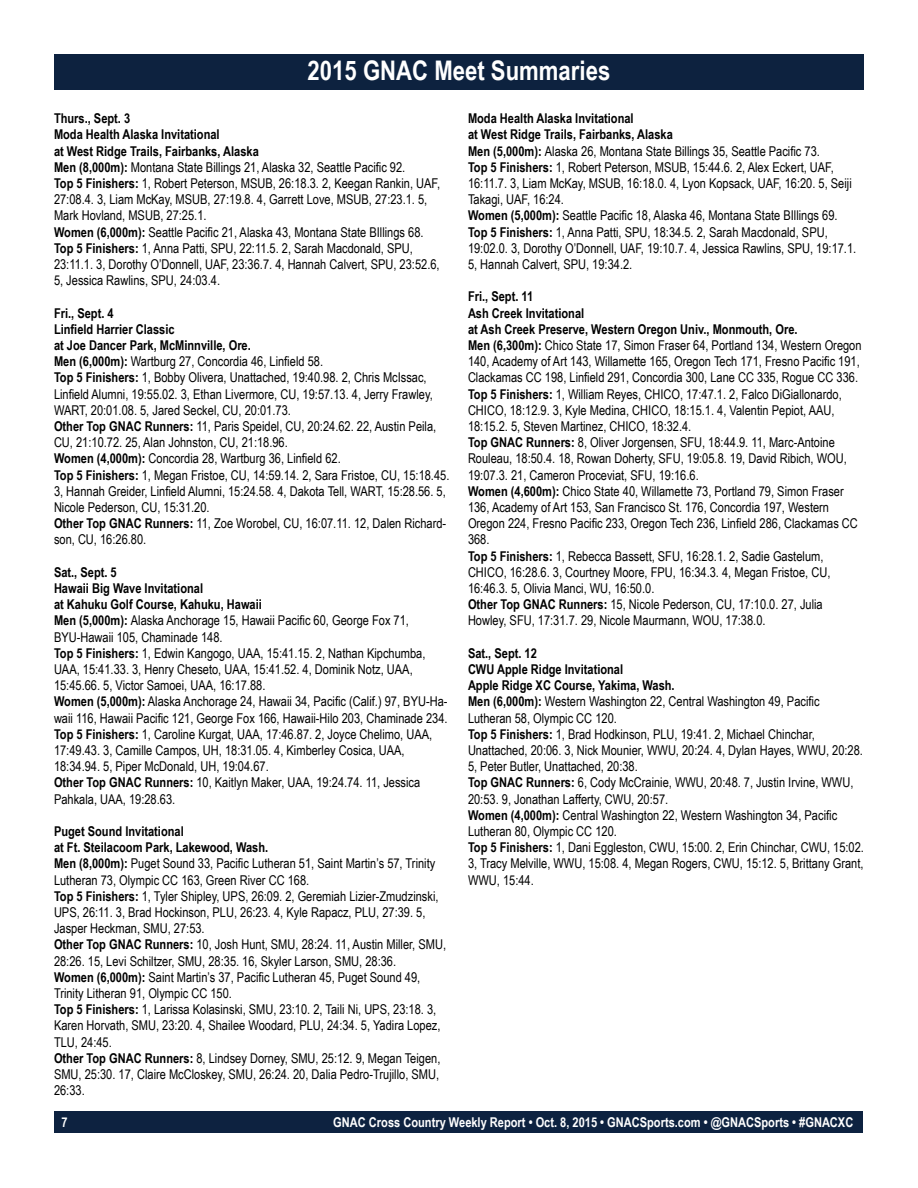
<style>
.page{position:relative;width:918px;height:1188px;background:#fff}
.page>*{position:absolute;margin:0;border:0;box-sizing:border-box;transform-origin:0 0}
.t1{font:700 27px "Arial Narrow";color:#fff}
.t2{font:13.5px/16.2px "Arial Narrow";color:#000}
.t3{font:700 13.5px "Arial Narrow";color:#fff}
.s1{font-weight:700}
</style>
<div class="page">
<div style="left:55px;top:1111px;width:808px;height:22px;background:#0d2240"></div>
<div style="left:54px;top:54px;width:810px;height:36px;background:#0d223f"></div>
<h1 class="t1" style="left:308px;top:50px;width:304px">2015 GNAC Meet Summaries</h1>
<p class="t2" style="left:54px;top:110px;width:388px"><span class="s1">Thurs., Sept. 3<br>Moda Health Alaska Invitational<br>at West Ridge Trails, Fairbanks, Alaska<br>Men (8,000m):</span> Montana State Billings 21, Alaska 32, Seattle Pacific 92.<br><span class="s1">Top 5 Finishers:</span> 1, Robert Peterson, MSUB, 26:18.3. 2, Keegan Rankin, UAF, 27:08.4. 3, Liam McKay, MSUB, 27:19.8. 4, Garrett Love, MSUB, 27:23.1. 5, Mark Hovland, MSUB, 27:25.1.<br><span class="s1">Women (6,000m):</span> Seattle Pacific 21, Alaska 43, Montana State BIllings 68.<br><span class="s1">Top 5 Finishers:</span> 1, Anna Patti, SPU, 22:11.5. 2, Sarah Macdonald, SPU, 23:11.1. 3, Dorothy O’Donnell, UAF, 23:36.7. 4, Hannah Calvert, SPU, 23:52.6, 5, Jessica Rawlins, SPU, 24:03.4.</p>
<p class="t2" style="left:54px;top:304px;width:397px"><span class="s1">Fri., Sept. 4<br>Linfield Harrier Classic<br>at Joe Dancer Park, McMinnville, Ore.<br>Men (6,000m):</span> Wartburg 27, Concordia 46, Linfield 58.<br><span class="s1">Top 5 Finishers:</span> 1, Bobby Olivera, Unattached, 19:40.98. 2, Chris McIssac, Linfield Alumni, 19:55.02. 3, Ethan Livermore, CU, 19:57.13. 4, Jerry Frawley, WART, 20:01.08. 5, Jared Seckel, CU, 20:01.73.<br><span class="s1">Other Top GNAC Runners:</span> 11, Paris Speidel, CU, 20:24.62. 22, Austin Peila, CU, 21:10.72. 25, Alan Johnston, CU, 21:18.96.<br><span class="s1">Women (4,000m):</span> Concordia 28, Wartburg 36, Linfield 62.<br><span class="s1">Top 5 Finishers:</span> 1, Megan Fristoe, CU, 14:59.14. 2, Sara Fristoe, CU, 15:18.45.<br>3, Hannah Greider, Linfield Alumni, 15:24.58. 4, Dakota Tell, WART, 15:28.56. 5, Nicole Pederson, CU, 15:31.20.<br><span class="s1">Other Top GNAC Runners:</span> 11, Zoe Worobel, CU, 16:07.11. 12, Dalen Richard&shy;son, CU, 16:26.80.</p>
<p class="t2" style="left:54px;top:563px;width:395px"><span class="s1">Sat., Sept. 5<br>Hawaii Big Wave Invitational<br>at Kahuku Golf Course, Kahuku, Hawaii<br>Men (5,000m):</span> Alaska Anchorage 15, Hawaii Pacific 60, George Fox 71, BYU-Hawaii 105, Chaminade 148.<br><span class="s1">Top 5 Finishers:</span> 1, Edwin Kangogo, UAA, 15:41.15. 2, Nathan Kipchumba, UAA, 15:41.33. 3, Henry Cheseto, UAA, 15:41.52. 4, Dominik Notz, UAA, 15:45.66. 5, Victor Samoei, UAA, 16:17.88.<br><span class="s1">Women (5,000m):</span> Alaska Anchorage 24, Hawaii 34, Pacific (Calif.) 97, BYU-Ha&shy;waii 116, Hawaii Pacific 121, George Fox 166, Hawaii-Hilo 203, Chaminade 234.<br><span class="s1">Top 5 Finishers:</span> 1, Caroline Kurgat, UAA, 17:46.87. 2, Joyce Chelimo, UAA, 17:49.43. 3, Camille Campos, UH, 18:31.05. 4, Kimberley Cosica, UAA, 18:34.94. 5, Piper McDonald, UH, 19:04.67.<br><span class="s1">Other Top GNAC Runners:</span> 10, Kaitlyn Maker, UAA, 19:24.74. 11, Jessica Pahkala, UAA, 19:28.63.</p>
<p class="t2" style="left:54px;top:823px;width:394px"><span class="s1">Puget Sound Invitational<br>at Ft. Steilacoom Park, Lakewood, Wash.<br>Men (8,000m):</span> Puget Sound 33, Pacific Lutheran 51, Saint Martin’s 57, Trinity Lutheran 73, Olympic CC 163, Green River CC 168.<br><span class="s1">Top 5 Finishers:</span> 1, Tyler Shipley, UPS, 26:09. 2, Geremiah Lizier-Zmudzinski, UPS, 26:11. 3, Brad Hockinson, PLU, 26:23. 4, Kyle Rapacz, PLU, 27:39. 5, Jasper Heckman, SMU, 27:53.<br><span class="s1">Other Top GNAC Runners:</span> 10, Josh Hunt, SMU, 28:24. 11, Austin Miller, SMU, 28:26. 15, Levi Schiltzer, SMU, 28:35. 16, Skyler Larson, SMU, 28:36.<br><span class="s1">Women (6,000m):</span> Saint Martin’s 37, Pacific Lutheran 45, Puget Sound 49, Trinity Litheran 91, Olympic CC 150.<br><span class="s1">Top 5 Finishers:</span> 1, Larissa Kolasinski, SMU, 23:10. 2, Taili Ni, UPS, 23:18. 3, Karen Horvath, SMU, 23:20. 4, Shailee Woodard, PLU, 24:34. 5, Yadira Lopez, TLU, 24:45.<br><span class="s1">Other Top GNAC Runners:</span> 8, Lindsey Dorney, SMU, 25:12. 9, Megan Teigen, SMU, 25:30. 17, Claire McCloskey, SMU, 26:24. 20, Dalia Pedro-Trujillo, SMU, 26:33.</p>
<p class="t2" style="left:468px;top:110px;width:390px"><span class="s1">Moda Health Alaska Invitational<br>at West Ridge Trails, Fairbanks, Alaska<br>Men (5,000m):</span> Alaska 26, Montana State Billings 35, Seattle Pacific 73.<br><span class="s1">Top 5 Finishers:</span> 1, Robert Peterson, MSUB, 15:44.6. 2, Alex Eckert, UAF, 16:11.7. 3, Liam McKay, MSUB, 16:18.0. 4, Lyon Kopsack, UAF, 16:20. 5, Seiji Takagi, UAF, 16:24.<br><span class="s1">Women (5,000m):</span> Seattle Pacific 18, Alaska 46, Montana State BIllings 69.<br><span class="s1">Top 5 Finishers:</span> 1, Anna Patti, SPU, 18:34.5. 2, Sarah Macdonald, SPU, 19:02.0. 3, Dorothy O’Donnell, UAF, 19:10.7. 4, Jessica Rawlins, SPU, 19:17.1.<br>5, Hannah Calvert, SPU, 19:34.2.</p>
<p class="t2" style="left:468px;top:288px;width:395px"><span class="s1">Fri., Sept. 11<br>Ash Creek Invitational<br>at Ash Creek Preserve, Western Oregon Univ., Monmouth, Ore.<br>Men (6,300m):</span> Chico State 17, Simon Fraser 64, Portland 134, Western Oregon 140, Academy of Art 143, Willamette 165, Oregon Tech 171, Fresno Pacific 191, Clackamas CC 198, Linfield 291, Concordia 300, Lane CC 335, Rogue CC 336.<br><span class="s1">Top 5 Finishers:</span> 1, William Reyes, CHICO, 17:47.1. 2, Falco DiGiallonardo, CHICO, 18:12.9. 3, Kyle Medina, CHICO, 18:15.1. 4, Valentin Pepiot, AAU, 18:15.2. 5, Steven Martinez, CHICO, 18:32.4.<br><span class="s1">Top GNAC Runners:</span> 8, Oliver Jorgensen, SFU, 18:44.9. 11, Marc-Antoine Rouleau, 18:50.4. 18, Rowan Doherty, SFU, 19:05.8. 19, David Ribich, WOU, 19:07.3. 21, Cameron Proceviat, SFU, 19:16.6.<br><span class="s1">Women (4,600m):</span> Chico State 40, Willamette 73, Portland 79, Simon Fraser 136, Academy of Art 153, San Francisco St. 176, Concordia 197, Western Oregon 224, Fresno Pacific 233, Oregon Tech 236, Linfield 286, Clackamas CC 368.<br><span class="s1">Top 5 Finishers:</span> 1, Rebecca Bassett, SFU, 16:28.1. 2, Sadie Gastelum, CHICO, 16:28.6. 3, Courtney Moore, FPU, 16:34.3. 4, Megan Fristoe, CU, 16:46.3. 5, Olivia Manci, WU, 16:50.0.<br><span class="s1">Other Top GNAC Runners:</span> 15, Nicole Pederson, CU, 17:10.0. 27, Julia Howley, SFU, 17:31.7. 29, Nicole Maurmann, WOU, 17:38.0.</p>
<p class="t2" style="left:468px;top:644px;width:398px"><span class="s1">Sat., Sept. 12<br>CWU Apple Ridge Invitational<br>Apple Ridge XC Course, Yakima, Wash.<br>Men (6,000m):</span> Western Washington 22, Central Washington 49, Pacific Lutheran 58, Olympic CC 120.<br><span class="s1">Top 5 Finishers:</span> 1, Brad Hodkinson, PLU, 19:41. 2, Michael Chinchar, Unattached, 20:06. 3, Nick Mounier, WWU, 20:24. 4, Dylan Hayes, WWU, 20:28.<br>5, Peter Butler, Unattached, 20:38.<br><span class="s1">Top GNAC Runners:</span> 6, Cody McCrainie, WWU, 20:48. 7, Justin Irvine, WWU, 20:53. 9, Jonathan Lafferty, CWU, 20:57.<br><span class="s1">Women (4,000m):</span> Central Washington 22, Western Washington 34, Pacific Lutheran 80, Olympic CC 120.<br><span class="s1">Top 5 Finishers:</span> 1, Dani Eggleston, CWU, 15:00. 2, Erin Chinchar, CWU, 15:02.<br>3, Tracy Melville, WWU, 15:08. 4, Megan Rogers, CWU, 15:12. 5, Brittany Grant, WWU, 15:44.</p>
<p class="t3" style="left:61px;top:1112px;width:8px">7</p>
<p class="t3" style="left:333px;top:1112px;width:522px">GNAC Cross Country Weekly Report • Oct. 8, 2015 • GNACSports.com • @GNACSports • #GNACXC</p>
</div>
